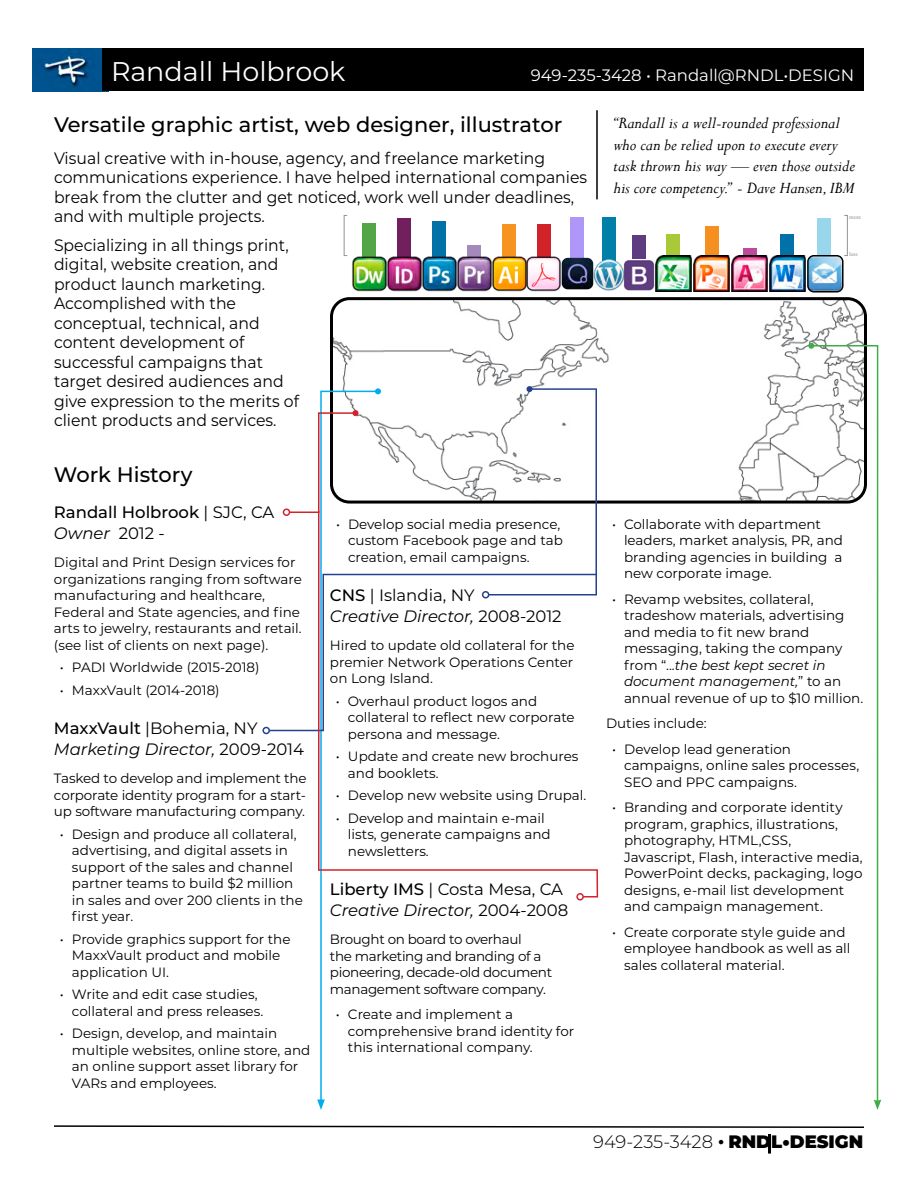
<style>
.page{position:relative;width:918px;height:1188px;background:#fff}
.page>*{position:absolute;margin:0;border:0;box-sizing:border-box;transform-origin:0 0}
.t1{font:27px "Montserrat";color:#fff}
.t2{font:500 21px "Montserrat";color:#000}
.t3{font:italic 18px/21.6px "Perpetua";color:#000}
.t4{font:300 18px "Montserrat";color:#000}
.t5{font:16.5px/19.5px "Montserrat";color:#000;scale:.95 1}
.t6{font:16.5px/21px "Montserrat";color:#000}
.t7{font:500 16.5px/21px "Montserrat";color:#000}
.t8{font:16.5px "Montserrat";color:#fff}
.t9{font:13.5px/16.5px "Montserrat";color:#000}
.t10{font:13.5px/16.5px "Montserrat";letter-spacing:-.025em;color:#000}
.t11{font:6px "Times New Roman";color:#939598}
.s1{font-weight:400}
.s2{font-weight:400;font-style:italic}
.s3{font-weight:500}
.s4{font-style:italic}
.s5{font-family:"Times New Roman";font-weight:400;font-style:italic}
.s6{font-weight:900}
</style>
<div class="page">
<img style="left:334px;top:301px;width:529px;height:199px">
<div style="left:330px;top:297px;width:537px;height:207px;border:3px solid #000;border-radius:18px"></div>
<div style="left:398px;top:218px;width:13px;height:66px;background:#721f5d"></div>
<div style="left:363px;top:224px;width:13px;height:53px;background:#53a646"></div>
<div style="left:433px;top:221px;width:13px;height:64px;background:#0172a7"></div>
<div style="left:468px;top:245px;width:13px;height:43px;background:#a489bd"></div>
<div style="left:537px;top:224px;width:14px;height:61px;background:#d2232a"></div>
<div style="left:503px;top:224px;width:13px;height:59px;background:#f79320"></div>
<div style="left:666px;top:235px;width:14px;height:52px;background:#aac938"></div>
<div style="left:632px;top:235px;width:14px;height:50px;background:#5d3c7f"></div>
<div style="left:705px;top:226px;width:13px;height:61px;background:#f58f20"></div>
<div style="left:571px;top:218px;width:13px;height:44px;background:#af97f9"></div>
<div style="left:744px;top:248px;width:13px;height:42px;background:#bf4a9b"></div>
<div style="left:781px;top:235px;width:13px;height:55px;background:#0172a7"></div>
<div style="left:818px;top:218px;width:13px;height:52px;background:#98d6ec"></div>
<svg style="left:54px;top:1125px;width:810px;height:3px"></svg>
<div style="left:283px;top:508px;width:7px;height:8px;border:2px solid #d2232a;border-radius:50%"></div>
<svg style="left:810px;top:344px;width:69px;height:756px"></svg>
<svg style="left:808px;top:343px;width:6px;height:6px"></svg>
<svg style="left:874px;top:1099px;width:7px;height:11px"></svg>
<hr style="left:596px;top:110px;width:2px;height:89px;background:#000">
<img style="left:810px;top:258px;width:31px;height:34px">
<div style="left:807px;top:255px;width:37px;height:37px;border:2px solid #000;border-radius:6px"></div>
<img style="left:352px;top:256px;width:210px;height:36px">
<img style="left:694px;top:256px;width:73px;height:36px">
<img style="left:655px;top:256px;width:36px;height:36px">
<img style="left:769px;top:256px;width:36px;height:36px">
<img style="left:33px;top:49px;width:69px;height:42px">
<div style="left:102px;top:49px;width:761px;height:42px;background:#000"></div>
<div style="left:262px;top:727px;width:8px;height:7px;border:2px solid #25408f;border-radius:50%"></div>
<div style="left:344px;top:215px;width:3px;height:41px;border:1px solid #919396"></div>
<img style="left:562px;top:258px;width:61px;height:32px">
<img style="left:623px;top:259px;width:32px;height:32px">
<div style="left:602px;top:218px;width:14px;height:44px;background:#007fa9"></div>
<div style="left:844px;top:215px;width:4px;height:41px;border:1px solid #919396"></div>
<hr style="left:768px;top:1134px;width:3px;height:20px;background:#000">
<svg style="left:288px;top:386px;width:311px;height:724px"></svg>
<div style="left:576px;top:893px;width:8px;height:8px;border:2px solid #d2232a;border-radius:50%"></div>
<hr style="left:318px;top:512px;width:1px;height:358px;background:#d2232a">
<h1 class="t1" style="left:111px;top:53px;width:236px">Randall Holbrook</h1>
<p class="t8" style="left:531px;top:64px;width:325px">949-235-3428 • Randall@RNDL•DESIGN</p>
<h2 class="t2" style="left:54px;top:110px;width:510px">Versatile graphic artist, web designer, illustrator</h2>
<p class="t5" style="left:54px;top:147px;width:563px">Visual creative with in-house, agency, and freelance marketing communications experience. I have helped international companies break from the clutter and get noticed, work well under deadlines, and with multiple projects.</p>
<p class="t5" style="left:54px;top:234px;width:259px">Specializing in all things print, digital, website creation, and product launch marketing.<br>Accomplished with the conceptual, technical, and content development of successful campaigns that target desired audiences and give expression to the merits of client products and services.</p>
<h2 class="t2" style="left:54px;top:459px;width:140px">Work History</h2>
<p class="t7" style="left:54px;top:501px;width:222px">Randall Holbrook <span class="s1">| SJC, CA<br></span><span class="s2">Owner</span> <span class="s1">2012 -</span></p>
<p class="t9" style="left:54px;top:554px;width:249px">Digital and Print Design services for organizations ranging from software manufacturing and healthcare, Federal and State agencies, and fine arts to jewelry, restaurants and retail. (see list of clients on next page).</p>
<p class="t9" style="left:60px;top:659px;width:201px">• PADI Worldwide (2015-2018)</p>
<p class="t9" style="left:60px;top:681px;width:161px">• MaxxVault (2014-2018)</p>
<p class="t6" style="left:54px;top:717px;width:252px"><span class="s3">MaxxVault</span> |Bohemia, NY<br><span class="s4">Marketing Director,</span> 2009-2014</p>
<p class="t9" style="left:54px;top:770px;width:254px;text-align:justify">Tasked to develop and implement the corporate identity program for a start&shy;up software manufacturing company.</p>
<p class="t9" style="left:72px;top:825px;width:232px;text-indent:-12px">• Design and produce all collateral, advertising, and digital assets in support of the sales and channel partner teams to build $2 million in sales and over 200 clients in the first year.</p>
<p class="t9" style="left:72px;top:930px;width:220px;text-indent:-12px">• Provide graphics support for the<br>MaxxVault product and mobile application UI.</p>
<p class="t9" style="left:72px;top:986px;width:193px;text-indent:-12px">• Write and edit case studies, collateral and press releases.</p>
<p class="t9" style="left:72px;top:1025px;width:240px;text-indent:-12px">• Design, develop, and maintain multiple websites, online store, and an online support asset library for<br>VARs and employees.</p>
<p class="t9" style="left:348px;top:515px;width:216px;text-indent:-12px">• Develop social media presence, custom Facebook page and tab creation, email campaigns.</p>
<p class="t6" style="left:330px;top:584px;width:233px"><span class="s3">CNS</span> | Islandia, NY<br><span class="s4">Creative Director,</span> 2008-2012</p>
<p class="t9" style="left:330px;top:637px;width:246px;text-align:justify">Hired to update old collateral for the premier Network Operations Center on Long Island.</p>
<p class="t9" style="left:348px;top:692px;width:228px;text-indent:-12px">• Overhaul product logos and collateral to reflect new corporate persona and message.</p>
<p class="t9" style="left:348px;top:748px;width:232px;text-indent:-12px">• Update and create new brochures and booklets.</p>
<p class="t9" style="left:336px;top:787px;width:252px">• Develop new website using Drupal.</p>
<p class="t9" style="left:348px;top:809px;width:204px;text-indent:-12px">• Develop and maintain e-mail lists, generate campaigns and newsletters.</p>
<p class="t6" style="left:330px;top:878px;width:240px"><span class="s3">Liberty IMS</span> | Costa Mesa, CA<br><span class="s4">Creative Director,</span> 2004-2008</p>
<p class="t10" style="left:330px;top:931px;width:224px">Brought on board to overhaul<br>the marketing and branding of a pioneering, decade-old document management software company.</p>
<p class="t9" style="left:348px;top:1006px;width:228px;text-indent:-12px">• Create and implement a comprehensive brand identity for this international company.</p>
<h3 class="t3" style="left:614px;top:112px;width:243px">“Randall is a well-rounded professional who can be relied upon to execute every task thrown his way — even those outside his core competency.” - Dave Hansen, IBM</h3>
<p class="t11" style="left:849px;top:213px;width:14px">more</p>
<p class="t11" style="left:849px;top:250px;width:10px">less</p>
<p class="t9" style="left:624px;top:515px;width:221px;text-indent:-12px">• Collaborate with department leaders, market analysis, PR, and branding agencies in building a new corporate image.</p>
<p class="t9" style="left:624px;top:590px;width:241px;text-indent:-12px">• Revamp websites, collateral, tradeshow materials, advertising and media to fit new brand messaging, taking the company from “...<span class="s4">the best kept secret in document management,</span>” to an annual revenue of up to $10 million.</p>
<p class="t9" style="left:606px;top:715px;width:102px">Duties include:</p>
<p class="t9" style="left:624px;top:740px;width:237px;text-indent:-12px">• Develop lead generation campaigns, online sales processes,<br>SEO and PPC campaigns.</p>
<p class="t9" style="left:624px;top:799px;width:240px;text-indent:-12px">• Branding and corporate identity program, graphics, illustrations, photography, HTML,CSS, Javascript, Flash, interactive media, PowerPoint decks, packaging, logo designs, e-mail list development and campaign management.</p>
<p class="t9" style="left:624px;top:923px;width:228px;text-indent:-12px">• Create corporate style guide and employee handbook as well as all sales collateral material.</p>
<h3 class="t4" style="left:593px;top:1130px;width:272px">949-235-3428 <span class="s5">•</span> <span class="s6">RNDL•DESIGN</span></h3>
</div>
